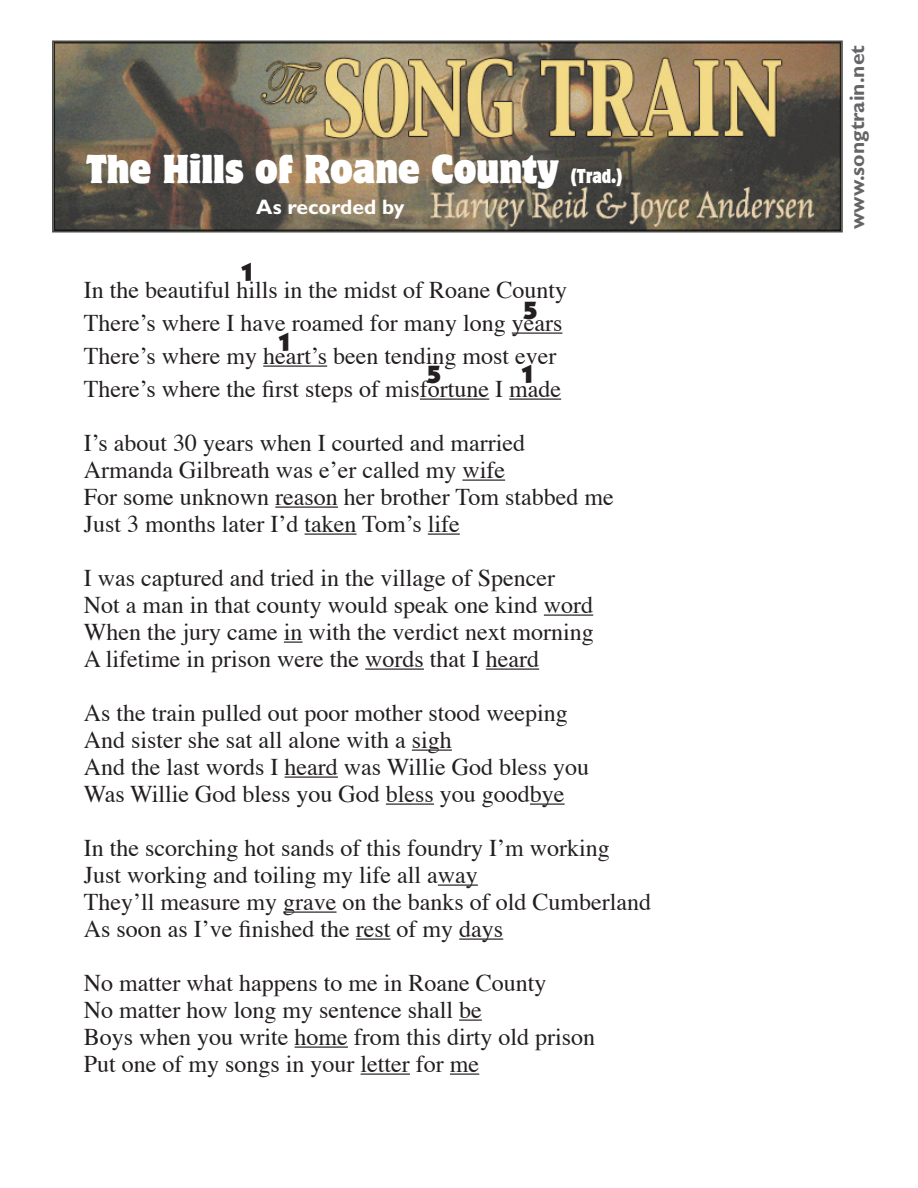
<style>
.page{position:relative;width:918px;height:1188px;background:#fff}
.page>*{position:absolute;margin:0;border:0;box-sizing:border-box;transform-origin:0 0}
.t1{font:semi-condensed 36px "Motter Corpus Std";color:#fff}
.t2{font:24px/27px "Times";color:#231f20}
.t3{font:24px "Klaven";color:#231f20}
.t4{font:700 21px "Gill Sans";color:#656568}
.t5{font:700 21px "Gill Sans";color:#fff}
.s1{font-stretch:condensed;font-size:18px}
</style>
<div class="page">
<svg style="left:52px;top:40px;width:791px;height:192px;fill:#4b4c4d"></svg>
<img style="left:54px;top:42px;width:787px;height:189px">
<hr style="left:512px;top:333px;width:50px;height:1px;background:#231f20">
<hr style="left:263px;top:366px;width:64px;height:1px;background:#231f20">
<hr style="left:420px;top:399px;width:69px;height:1px;background:#231f20">
<hr style="left:509px;top:399px;width:52px;height:1px;background:#231f20">
<hr style="left:462px;top:480px;width:43px;height:1px;background:#231f20">
<hr style="left:275px;top:507px;width:63px;height:1px;background:#231f20">
<hr style="left:305px;top:534px;width:52px;height:1px;background:#231f20">
<hr style="left:428px;top:534px;width:32px;height:1px;background:#231f20">
<hr style="left:544px;top:615px;width:49px;height:1px;background:#231f20">
<svg style="left:284px;top:642px;width:19px;height:1px"></svg>
<hr style="left:365px;top:669px;width:59px;height:1px;background:#231f20">
<hr style="left:486px;top:669px;width:53px;height:1px;background:#231f20">
<hr style="left:412px;top:750px;width:40px;height:1px;background:#231f20">
<hr style="left:285px;top:777px;width:53px;height:1px;background:#231f20">
<hr style="left:386px;top:804px;width:48px;height:1px;background:#231f20">
<hr style="left:530px;top:804px;width:35px;height:1px;background:#231f20">
<hr style="left:438px;top:885px;width:40px;height:1px;background:#231f20">
<hr style="left:283px;top:912px;width:54px;height:1px;background:#231f20">
<hr style="left:356px;top:939px;width:35px;height:1px;background:#231f20">
<hr style="left:459px;top:939px;width:44px;height:1px;background:#231f20">
<svg style="left:459px;top:1020px;width:23px;height:1px"></svg>
<hr style="left:295px;top:1047px;width:53px;height:1px;background:#231f20">
<hr style="left:361px;top:1074px;width:49px;height:1px;background:#231f20">
<svg style="left:450px;top:1074px;width:29px;height:1px"></svg>
<h1 class="t1" style="left:87px;top:146px;width:538px">The Hills of Roane County <span class="s1">(Trad.)</span></h1>
<p class="t5" style="left:256px;top:195px;width:150px">As recorded by</p>
<p class="t3" style="left:241px;top:260px;width:15px">1</p>
<p class="t2" style="left:84px;top:275px;width:485px;line-height:33px">In the beautiful hills in the midst of Roane County Thereʼs where I have roamed for many long years Thereʼs where my heartʼs been tending most ever Thereʼs where the first steps of misfortune I made</p>
<p class="t2" style="left:84px;top:431px;width:531px">Iʼs about 30 years when I courted and married Armanda Gilbreath was eʼer called my wife<br>For some unknown reason her brother Tom stabbed me Just 3 months later Iʼd taken Tomʼs life</p>
<p class="t2" style="left:84px;top:566px;width:511px">I was captured and tried in the village of Spencer Not a man in that county would speak one kind word When the jury came in with the verdict next morning A lifetime in prison were the words that I heard</p>
<p class="t2" style="left:84px;top:701px;width:507px">As the train pulled out poor mother stood weeping And sister she sat all alone with a sigh<br>And the last words I heard was Willie God bless you Was Willie God bless you God bless you goodbye</p>
<p class="t2" style="left:84px;top:836px;width:569px">In the scorching hot sands of this foundry Iʼm working Just working and toiling my life all away<br>Theyʼll measure my grave on the banks of old Cumberland As soon as Iʼve finished the rest of my days</p>
<p class="t2" style="left:84px;top:971px;width:513px">No matter what happens to me in Roane County<br>No matter how long my sentence shall be<br>Boys when you write home from this dirty old prison Put one of my songs in your letter for me</p>
<p class="t3" style="left:524px;top:298px;width:15px">5</p>
<p class="t3" style="left:278px;top:330px;width:15px">1</p>
<p class="t3" style="left:427px;top:362px;width:15px">5</p>
<p class="t3" style="left:521px;top:362px;width:15px">1</p>
<p class="t4" style="left:845px;top:229px;width:185px;rotate:-90deg">www.songtrain.net</p>
</div>
